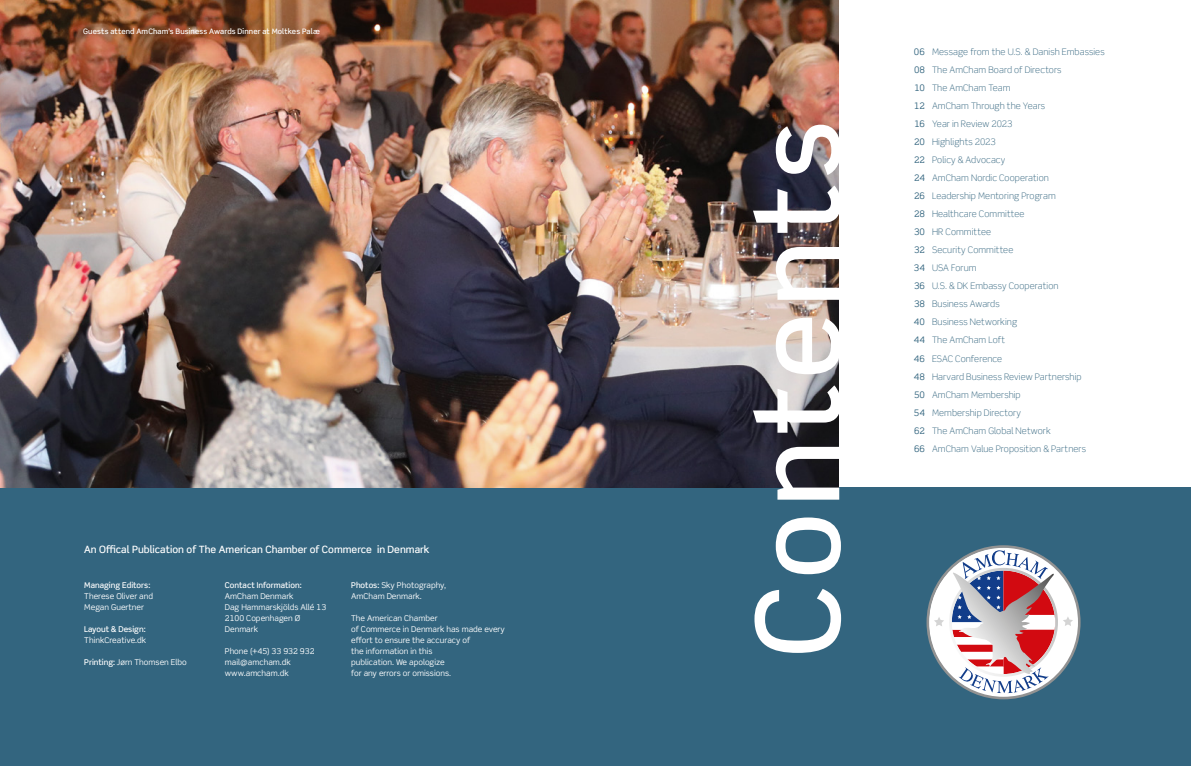
<style>
.page{position:relative;width:1191px;height:766px;background:#fff}
.page>*{position:absolute;margin:0;border:0;box-sizing:border-box;transform-origin:0 0}
.t1{font:500 115px "Scene Std";letter-spacing:.05em;color:#fff}
.t2{font:500 10px "Scene Std";color:#fff}
.t3{font:300 9px/18px "Scene Std";letter-spacing:.01em;color:#33657f}
.t4{font:9px/18px "Scene Std";letter-spacing:-.005em;color:#33657f;text-align:justify}
.t5{font:8px/11px "Scene Std";color:#fff}
.t6{font:500 8px "Scene Std";color:#fff}
.t7{font:500 7.5px "Scene Std";letter-spacing:.015em;color:#fff}
.s1{font-weight:500}
</style>
<div class="page">
<div style="left:0;top:488px;width:1191px;height:277px;background:#33657f"></div>
<img style="left:0;top:0;width:838px;height:488px">
<svg style="left:926px;top:545px;width:154px;height:154px"></svg>
<p class="t7" style="left:83px;top:27px;width:238px">Guests attend AmCham’s Business Awards Dinner at Moltkes Palæ</p>
<p class="t2" style="left:84px;top:542px;width:347px">An Offical Publication of The American Chamber of Commerce in Denmark</p>
<p class="t6" style="left:84px;top:579px;width:67px">Managing Editors:</p>
<p class="t5" style="left:84px;top:590px;width:70px">Therese Oliver and<br>Megan Guertner</p>
<p class="t6" style="left:84px;top:623px;width:63px">Layout &amp; Design:</p>
<p class="t5" style="left:84px;top:634px;width:63px">ThinkCreative.dk</p>
<p class="t5" style="left:84px;top:656px;width:104px"><span class="s1">Printing:</span> Jørn Thomsen Elbo</p>
<p class="t6" style="left:225px;top:579px;width:78px">Contact Information:</p>
<p class="t5" style="left:225px;top:590px;width:103px">AmCham Denmark<br>Dag Hammarskjölds Allé 13<br>2100 Copenhagen Ø<br>Denmark</p>
<p class="t5" style="left:225px;top:645px;width:91px">Phone (+45) 33 932 932 mail@amcham.dk www.amcham.dk</p>
<p class="t5" style="left:351px;top:579px;width:97px"><span class="s1">Photos:</span> Sky Photography,<br>AmCham Denmark.</p>
<p class="t5" style="left:351px;top:612px;width:155px">The American Chamber<br>of Commerce in Denmark has made every effort to ensure the accuracy of<br>the information in this<br>publication. We apologize<br>for any errors or omissions.</p>
<h1 class="t1" style="left:726px;top:657px;width:539px;rotate:-90deg">Contents</h1>
<p class="t3" style="left:932px;top:43px;width:174px">Message from the U.S. &amp; Danish Embassies<br>The AmCham Board of Directors<br>The AmCham Team<br>AmCham Through the Years<br>Year in Review 2023<br>Highlights 2023<br>Policy &amp; Advocacy<br>AmCham Nordic Cooperation<br>Leadership Mentoring Program<br>Healthcare Committee<br>HR Committee<br>Security Committee<br>USA Forum<br>U.S. &amp; DK Embassy Cooperation<br>Business Awards<br>Business Networking<br>The AmCham Loft<br>ESAC Conference<br>Harvard Business Review Partnership<br>AmCham Membership<br>Membership Directory<br>The AmCham Global Network<br>AmCham Value Proposition &amp; Partners</p>
<p class="t4" style="left:913px;top:43px;width:13px">06<br>08<br>10<br>12<br>16<br>20<br>22<br>24<br>26<br>28<br>30<br>32<br>34<br>36<br>38<br>40<br>44<br>46<br>48<br>50<br>54<br>62<br>66</p>
</div>
